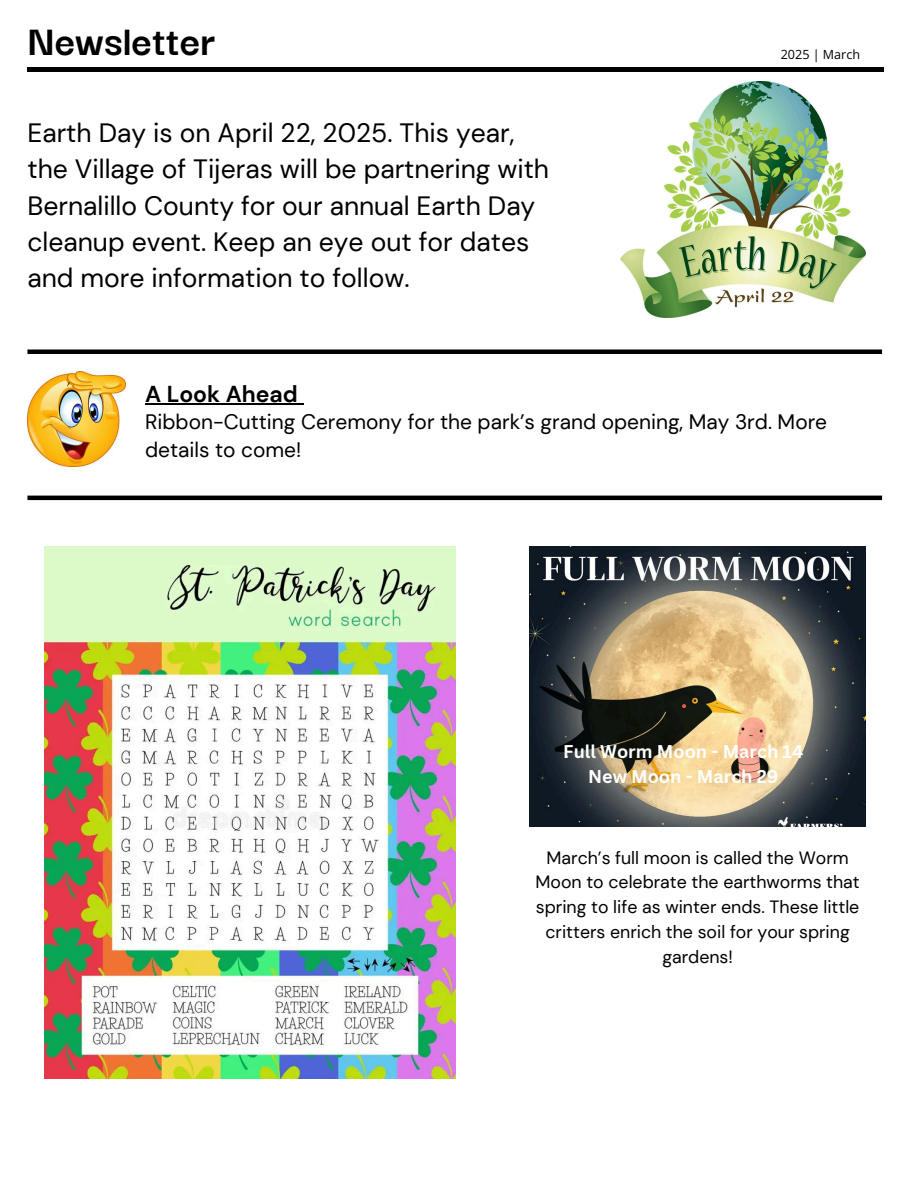
<style>
.page{position:relative;width:918px;height:1188px;background:#fff}
.page>*{position:absolute;margin:0;border:0;box-sizing:border-box;transform-origin:0 0}
.t1{font:700 45px "Darker Grotesque";color:#000}
.t2{font:26.55px/36.2px "DM Sans";color:#000}
.t3{font:700 22.95px "DM Sans";color:#000}
.t4{font:20.85px/28.2px "DM Sans";color:#000}
.t5{font:700 18px/24.8px "Canva Sans";color:#fff;text-align:center}
.t6{font:17.7px/24.8px "DM Sans";color:#000;text-align:center}
.t7{font:12.6px "Open Sans";color:#000}
</style>
<div class="page">
<div style="left:27px;top:67px;width:857px;height:5px;background:#000"></div>
<img style="left:529px;top:546px;width:337px;height:280px">
<img style="left:45px;top:546px;width:411px;height:532px">
<hr style="left:27px;top:350px;width:855px;height:4px;background:#000">
<hr style="left:27px;top:496px;width:855px;height:4px;background:#000">
<img style="left:27px;top:372px;width:98px;height:94px">
<img style="left:621px;top:82px;width:245px;height:236px">
<hr style="left:145px;top:403px;width:153px;height:2px;background:#000">
<p class="t1" style="left:27px;top:7px;width:190px">Newsletter</p>
<p class="t2" style="left:27px;top:115px;width:523px">Earth Day is on April 22, 2025. This year, the Village of Tijeras will be partnering with Bernalillo County for our annual Earth Day cleanup event. Keep an eye out for dates and more information to follow.</p>
<p class="t7" style="left:781px;top:45px;width:81px">2025 | March</p>
<p class="t3" style="left:145px;top:379px;width:154px">A Look Ahead</p>
<p class="t4" style="left:145px;top:407px;width:684px">Ribbon-Cutting Ceremony for the park’s grand opening, May 3rd. More details to come!</p>
<h2 class="t5" style="left:563px;top:739px;width:242px">Full Worm Moon - March 14<br>New Moon - March 29</h2>
<p class="t6" style="left:536px;top:845px;width:326px">March’s full moon is called the Worm Moon to celebrate the earthworms that spring to life as winter ends. These little critters enrich the soil for your spring gardens!</p>
</div>
